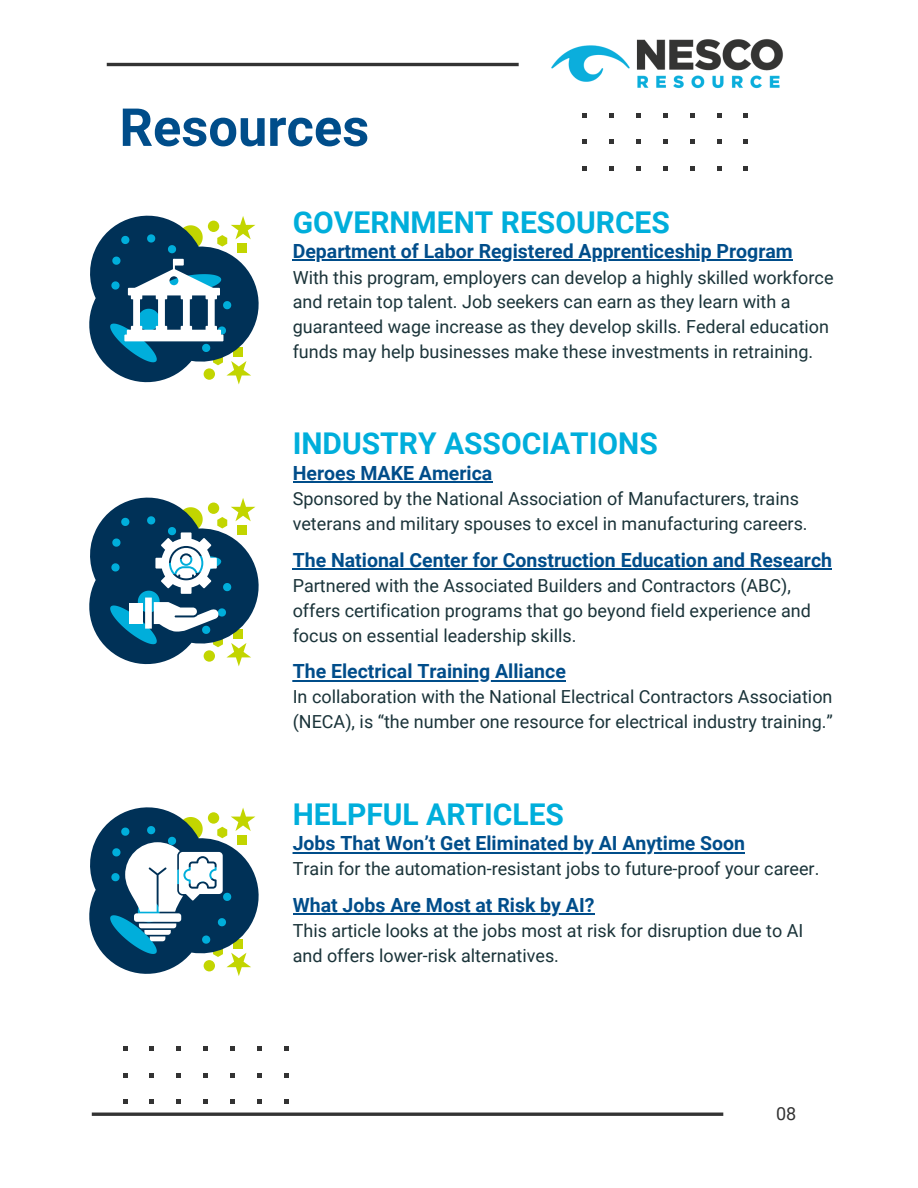
<style>
.page{position:relative;width:918px;height:1188px;background:#fff}
.page>*{position:absolute;margin:0;border:0;box-sizing:border-box;transform-origin:0 0}
.t1{font:700 52.5px "Roboto";color:#004d8a}
.t2{font:700 30px "Roboto";color:#00aedb}
.t3{font:700 19.5px "Roboto";color:#004d8a}
.t4{font:18px/25px "Roboto";color:#1a3339}
.t5{font:18px "Roboto";color:#333}
</style>
<div class="page">
<svg style="left:123px;top:1046px;width:4px;height:4px"></svg>
<svg style="left:123px;top:1073px;width:4px;height:4px"></svg>
<svg style="left:123px;top:1100px;width:4px;height:4px"></svg>
<svg style="left:150px;top:1046px;width:4px;height:4px"></svg>
<svg style="left:150px;top:1073px;width:4px;height:4px"></svg>
<svg style="left:150px;top:1100px;width:4px;height:4px"></svg>
<svg style="left:177px;top:1046px;width:4px;height:4px"></svg>
<svg style="left:177px;top:1073px;width:4px;height:4px"></svg>
<svg style="left:177px;top:1100px;width:4px;height:4px"></svg>
<svg style="left:204px;top:1046px;width:4px;height:4px"></svg>
<svg style="left:204px;top:1073px;width:4px;height:4px"></svg>
<svg style="left:204px;top:1100px;width:4px;height:4px"></svg>
<svg style="left:230px;top:1046px;width:5px;height:4px"></svg>
<svg style="left:230px;top:1073px;width:5px;height:4px"></svg>
<svg style="left:230px;top:1100px;width:5px;height:4px"></svg>
<svg style="left:257px;top:1046px;width:4px;height:4px"></svg>
<svg style="left:257px;top:1073px;width:4px;height:4px"></svg>
<svg style="left:257px;top:1100px;width:4px;height:4px"></svg>
<svg style="left:284px;top:1046px;width:4px;height:4px"></svg>
<svg style="left:284px;top:1073px;width:4px;height:4px"></svg>
<svg style="left:284px;top:1100px;width:4px;height:4px"></svg>
<svg style="left:583px;top:113px;width:4px;height:4px"></svg>
<svg style="left:583px;top:140px;width:4px;height:4px"></svg>
<svg style="left:583px;top:166px;width:4px;height:4px"></svg>
<svg style="left:610px;top:113px;width:4px;height:4px"></svg>
<svg style="left:610px;top:140px;width:4px;height:4px"></svg>
<svg style="left:610px;top:166px;width:4px;height:4px"></svg>
<svg style="left:636px;top:113px;width:5px;height:4px"></svg>
<svg style="left:636px;top:140px;width:5px;height:4px"></svg>
<svg style="left:636px;top:166px;width:5px;height:4px"></svg>
<svg style="left:663px;top:113px;width:4px;height:4px"></svg>
<svg style="left:663px;top:140px;width:4px;height:4px"></svg>
<svg style="left:663px;top:166px;width:4px;height:4px"></svg>
<svg style="left:690px;top:113px;width:4px;height:4px"></svg>
<svg style="left:690px;top:140px;width:4px;height:4px"></svg>
<svg style="left:690px;top:166px;width:4px;height:4px"></svg>
<svg style="left:717px;top:113px;width:4px;height:4px"></svg>
<svg style="left:717px;top:140px;width:4px;height:4px"></svg>
<svg style="left:717px;top:166px;width:4px;height:4px"></svg>
<svg style="left:744px;top:113px;width:4px;height:4px"></svg>
<svg style="left:744px;top:140px;width:4px;height:4px"></svg>
<svg style="left:744px;top:166px;width:4px;height:4px"></svg>
<svg style="left:89px;top:215px;width:170px;height:170px"></svg>
<div style="left:124px;top:335px;width:99px;height:6px;background:#fff"></div>
<svg style="left:89px;top:807px;width:170px;height:169px"></svg>
<svg style="left:89px;top:497px;width:170px;height:170px"></svg>
<div style="left:129px;top:603px;width:14px;height:20px;background:#fff"></div>
<hr style="left:293px;top:259px;width:500px;height:1px;background:#004d8a">
<hr style="left:293px;top:481px;width:199px;height:2px;background:#004d8a">
<hr style="left:293px;top:568px;width:539px;height:2px;background:#004d8a">
<hr style="left:293px;top:680px;width:273px;height:2px;background:#004d8a">
<hr style="left:293px;top:852px;width:452px;height:2px;background:#004d8a">
<hr style="left:293px;top:914px;width:301px;height:1px;background:#004d8a">
<hr style="left:92px;top:1113px;width:631px;height:3px;background:#333">
<img style="left:551px;top:39px;width:232px;height:50px">
<hr style="left:107px;top:63px;width:412px;height:3px;background:#333">
<h1 class="t1" style="left:119px;top:97px;width:251px">Resources</h1>
<h2 class="t2" style="left:293px;top:205px;width:379px">GOVERNMENT RESOURCES</h2>
<p class="t3" style="left:293px;top:240px;width:502px">Department of Labor Registered Apprenticeship Program</p>
<p class="t4" style="left:293px;top:265px;width:542px">With this program, employers can develop a highly skilled workforce and retain top talent. Job seekers can earn as they learn with a guaranteed wage increase as they develop skills. Federal education funds may help businesses make these investments in retraining.</p>
<h2 class="t2" style="left:293px;top:426px;width:367px">INDUSTRY ASSOCIATIONS</h2>
<p class="t3" style="left:293px;top:462px;width:201px">Heroes MAKE America</p>
<p class="t4" style="left:293px;top:486px;width:516px">Sponsored by the National Association of Manufacturers, trains veterans and military spouses to excel in manufacturing careers.</p>
<p class="t3" style="left:293px;top:549px;width:541px">The National Center for Construction Education and Research</p>
<p class="t4" style="left:293px;top:573px;width:520px">Partnered with the Associated Builders and Contractors (ABC), offers certification programs that go beyond field experience and focus on essential leadership skills.</p>
<p class="t3" style="left:293px;top:660px;width:275px">The Electrical Training Alliance</p>
<p class="t4" style="left:293px;top:685px;width:542px">In collaboration with the National Electrical Contractors Association (NECA), is “the number one resource for electrical industry training.”</p>
<h2 class="t2" style="left:293px;top:797px;width:273px">HELPFUL ARTICLES</h2>
<p class="t3" style="left:293px;top:832px;width:454px">Jobs That Won’t Get Eliminated by AI Anytime Soon</p>
<p class="t4" style="left:293px;top:857px;width:528px">Train for the automation-resistant jobs to future-proof your career.</p>
<p class="t3" style="left:293px;top:894px;width:303px">What Jobs Are Most at Risk by AI?</p>
<p class="t4" style="left:293px;top:919px;width:512px">This article looks at the jobs most at risk for disruption due to AI and offers lower-risk alternatives.</p>
<p class="t5" style="left:776px;top:1103px;width:22px">08</p>
</div>
